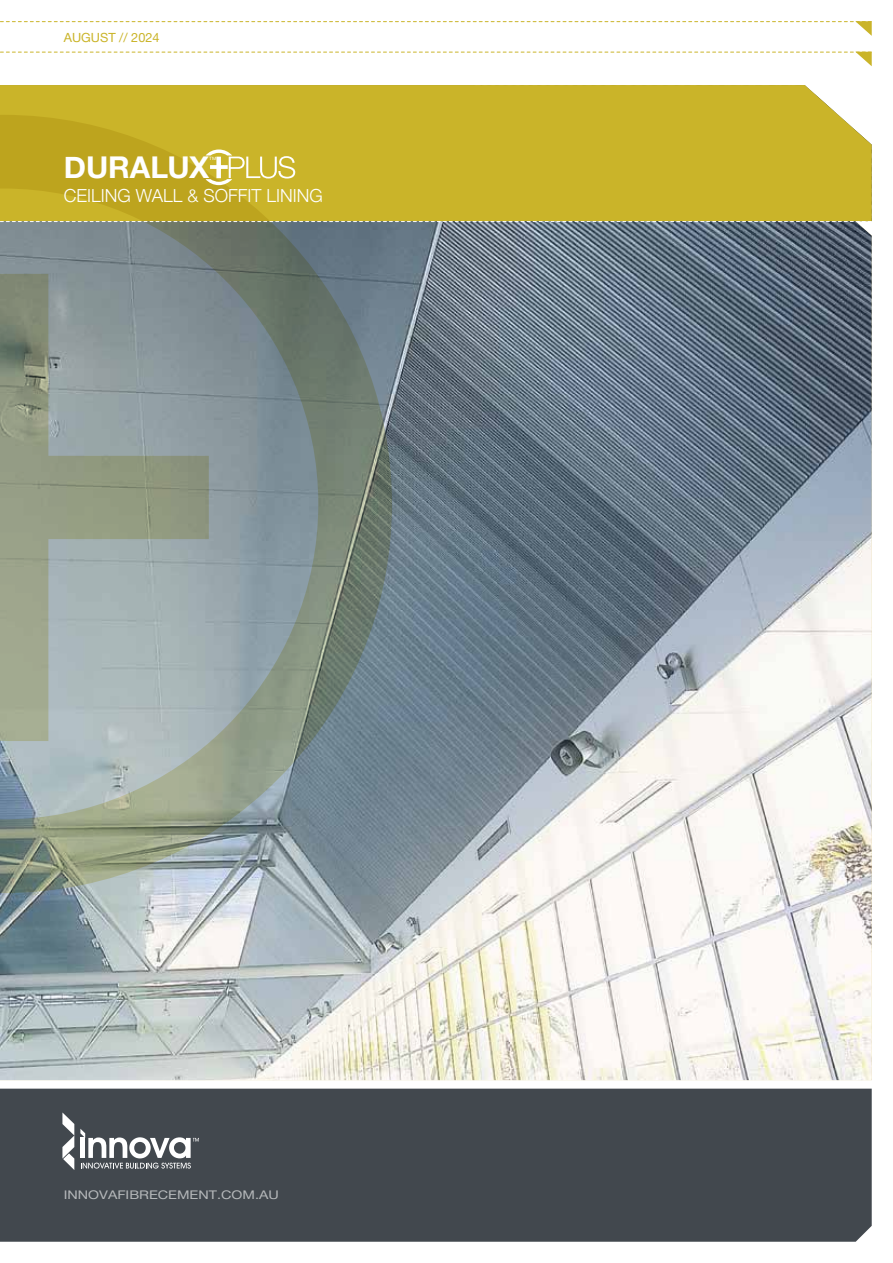
<style>
.page{position:relative;width:893px;height:1263px;background:#fff}
.page>*{position:absolute;margin:0;border:0;box-sizing:border-box;transform-origin:0 0}
.t1{font:700 30px "Helvetica Neue";color:#fff}
.t2{font:300 18px "Helvetica Neue";color:#fff}
.t3{font:12.75px "Helvetica Neue";color:#cab429}
.t4{font:12px "Helvetica Neue";color:#b5b8ba;scale:1.2 1}
.t5{font:4.5px "Helvetica Neue";color:#fff;scale:1.1 1}
</style>
<div class="page">
<img style="left:0;top:221px;width:872px;height:859px">
<div style="left:0;top:85px;width:872px;height:136px;background:#cab429"></div>
<svg style="left:0;top:115px;width:392px;height:778px;background:#919a86"></svg>
<div style="left:0;top:1089px;width:872px;height:153px;background:#42484e"></div>
<svg style="left:0;top:21px;width:872px;height:15px"></svg>
<svg style="left:0;top:52px;width:872px;height:14px"></svg>
<svg style="left:0;top:221px;width:871px;height:1px"></svg>
<svg style="left:205px;top:149px;width:90px;height:36px;background:#d4c356"></svg>
<svg style="left:80px;top:1129px;width:119px;height:39px"></svg>
<svg style="left:62px;top:1112px;width:12px;height:58px"></svg>
<p class="t3" style="left:64px;top:28px;width:97px">AUGUST // 2024</p>
<p class="t5" style="left:209px;top:155px;width:8px">TM</p>
<h1 class="t1" style="left:64px;top:144px;width:147px">DURALUX</h1>
<p class="t2" style="left:64px;top:181px;width:261px">CEILING WALL &amp; SOFFIT LINING</p>
<p class="t4" style="left:64px;top:1186px;width:181px">INNOVAFIBRECEMENT.COM.AU</p>
</div>
